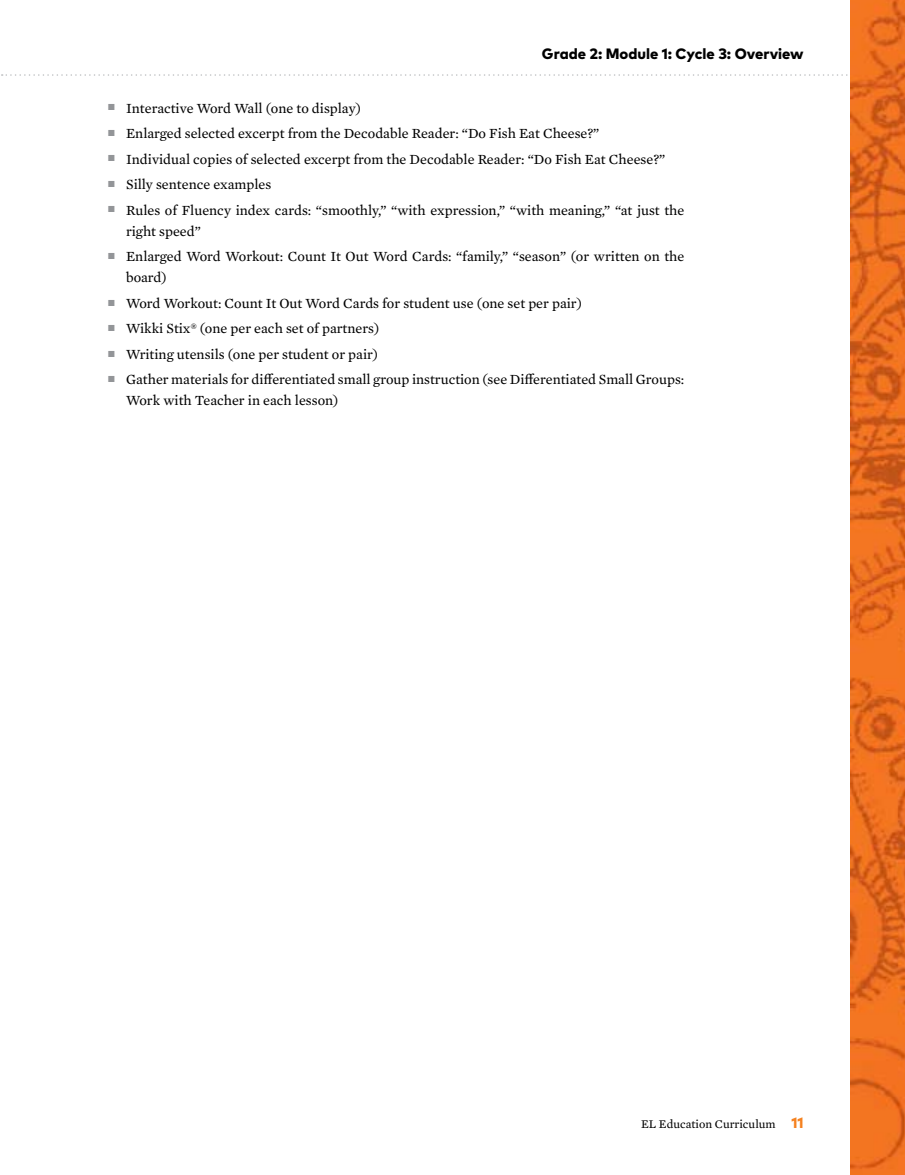
<style>
.page{position:relative;width:905px;height:1175px;background:#fff}
.page>*{position:absolute;margin:0;border:0;box-sizing:border-box;transform-origin:0 0}
.t1{font:800 15px "Mark Pro";color:#000}
.t2{font:14.25px/21px "Mercury Text G2";color:#000}
.t3{font:12px "Mercury Text G2";color:#000}
.s1{font-family:"Mark Pro";font-weight:800;font-size:15px;color:#f58220}
</style>
<div class="page">
<svg style="left:2px;top:74px;width:846px;height:2px"></svg>
<img style="left:850px;top:0;width:54px;height:1174px">
<p class="t1" style="left:542px;top:42px;width:263px">Grade 2: Module 1: Cycle 3: Overview</p>
<p class="t2" style="left:108px;top:97px;width:254px"><sup>■</sup> Interactive Word Wall (one to display)</p>
<p class="t2" style="left:108px;top:122px;width:493px"><sup>■</sup> Enlarged selected excerpt from the Decodable Reader: “Do Fish Eat Cheese?”</p>
<p class="t2" style="left:108px;top:148px;width:558px"><sup>■</sup> Individual copies of selected excerpt from the Decodable Reader: “Do Fish Eat Cheese?”</p>
<p class="t2" style="left:108px;top:173px;width:165px"><sup>■</sup> Silly sentence examples</p>
<p class="t2" style="left:126px;top:199px;width:560px;text-indent:-18px"><sup>■</sup> Rules of Fluency index cards: “smoothly,” “with expression,” “with meaning,” “at just the right speed”</p>
<p class="t2" style="left:126px;top:245px;width:560px;text-indent:-18px"><sup>■</sup> Enlarged Word Workout: Count It Out Word Cards: “family,” “season” (or written on the board)</p>
<p class="t2" style="left:108px;top:292px;width:475px"><sup>■</sup> Word Workout: Count It Out Word Cards for student use (one set per pair)</p>
<p class="t2" style="left:108px;top:317px;width:273px"><sup>■</sup> Wikki Stix® (one per each set of partners)</p>
<p class="t2" style="left:108px;top:343px;width:271px"><sup>■</sup> Writing utensils (one per student or pair)</p>
<p class="t2" style="left:126px;top:368px;width:560px;text-indent:-18px"><sup>■</sup> Gather materials for differentiated small group instruction (see Differentiated Small Groups:<br>Work with Teacher in each lesson)</p>
<p class="t3" style="left:641px;top:1115px;width:164px">EL Education Curriculum <span class="s1">11</span></p>
</div>
